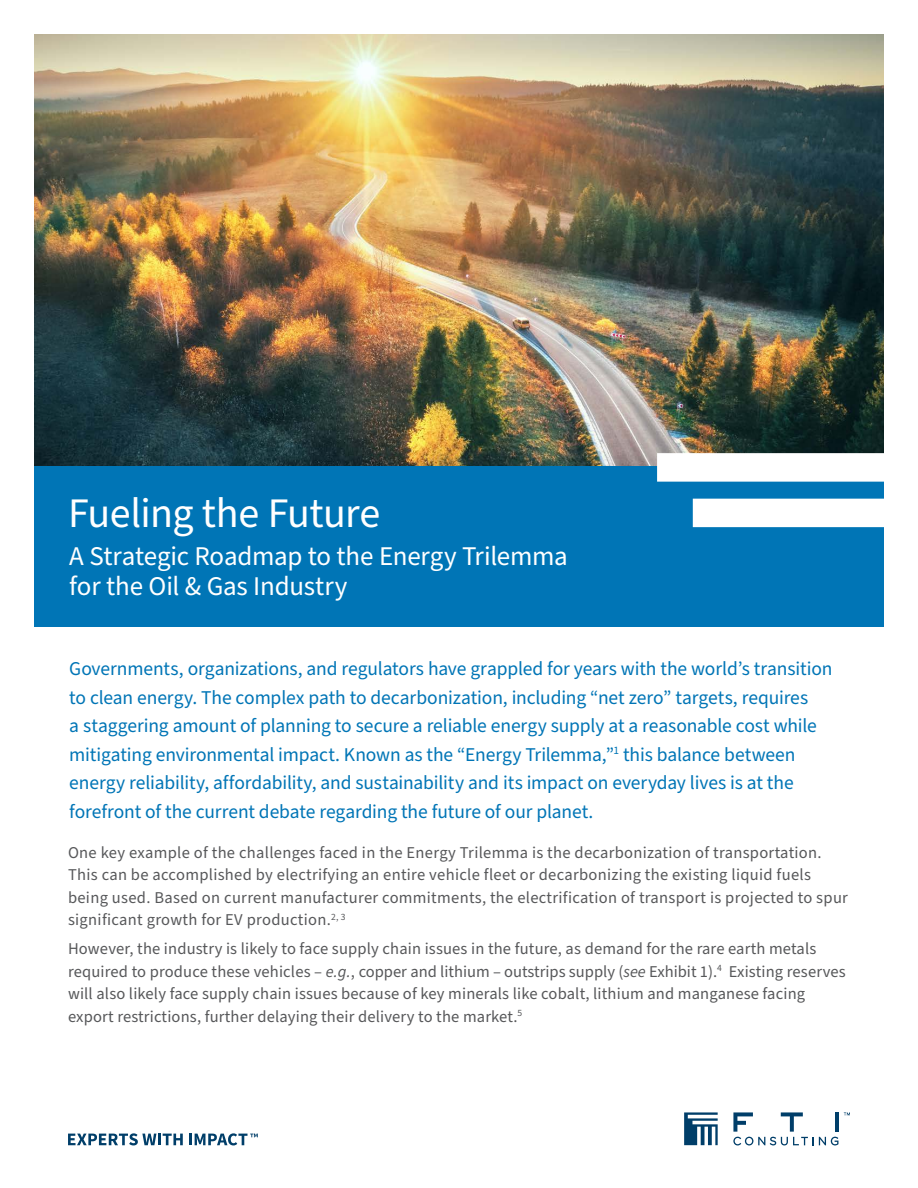
<style>
.page{position:relative;width:918px;height:1188px;background:#fff}
.page>*{position:absolute;margin:0;border:0;box-sizing:border-box;transform-origin:0 0}
.Headline{font:42px "Source Sans Pro";letter-spacing:-.015em;color:#fff}
.Subtitle{font:27px/30px "Source Sans Pro";letter-spacing:-.01em;color:#fff}
.Intro{font:19.5px/28.5px "Source Sans Pro";letter-spacing:-.01em;color:#0075b6}
.Body_Copy{font:16.5px/22.5px "Source Sans Pro";letter-spacing:.01em;color:#57585a}
.s1{font-style:italic}
</style>
<div class="page">
<svg style="left:68px;top:1133px;width:115px;height:12px"></svg>
<svg style="left:189px;top:1133px;width:69px;height:12px"></svg>
<svg style="left:684px;top:1112px;width:34px;height:33px"></svg>
<svg style="left:844px;top:1112px;width:6px;height:3px"></svg>
<hr style="left:835px;top:1112px;width:4px;height:20px;background:#003e69">
<svg style="left:733px;top:1112px;width:105px;height:33px"></svg>
<img style="left:34px;top:34px;width:850px;height:433px">
<div style="left:34px;top:467px;width:850px;height:91px;background:#0075b6"></div>
<div style="left:34px;top:520px;width:850px;height:107px;background:#0075b6"></div>
<div style="left:657px;top:453px;width:229px;height:29px;background:#fff"></div>
<div style="left:693px;top:499px;width:193px;height:28px;background:#fff"></div>
<p class="Headline" style="left:68px;top:485px;width:314px">Fueling the Future</p>
<p class="Subtitle" style="left:69px;top:542px;width:500px">A Strategic Roadmap to the Energy Trilemma for the Oil &amp; Gas Industry</p>
<p class="Intro" style="left:69px;top:655px;width:765px">Governments, organizations, and regulators have grappled for years with the world’s transition to clean energy. The complex path to decarbonization, including “net zero” targets, requires<br>a staggering amount of planning to secure a reliable energy supply at a reasonable cost while mitigating environmental impact. Known as the “Energy Trilemma,”<sup>1</sup> this balance between energy reliability, affordability, and sustainability and its impact on everyday lives is at the forefront of the current debate regarding the future of our planet.</p>
<p class="Body_Copy" style="left:68px;top:841px;width:782px">One key example of the challenges faced in the Energy Trilemma is the decarbonization of transportation.<br>This can be accomplished by electrifying an entire vehicle fleet or decarbonizing the existing liquid fuels being used. Based on current manufacturer commitments, the electrification of transport is projected to spur significant growth for EV production.<sup>2,</sup> <sup>3</sup></p>
<p class="Body_Copy" style="left:68px;top:938px;width:779px">However, the industry is likely to face supply chain issues in the future, as demand for the rare earth metals required to produce these vehicles – <span class="s1">e.g.</span>, copper and lithium – outstrips supply (<span class="s1">see</span> Exhibit 1).<sup>4</sup> Existing reserves will also likely face supply chain issues because of key minerals like cobalt, lithium and manganese facing export restrictions, further delaying their delivery to the market.<sup>5</sup></p>
</div>
